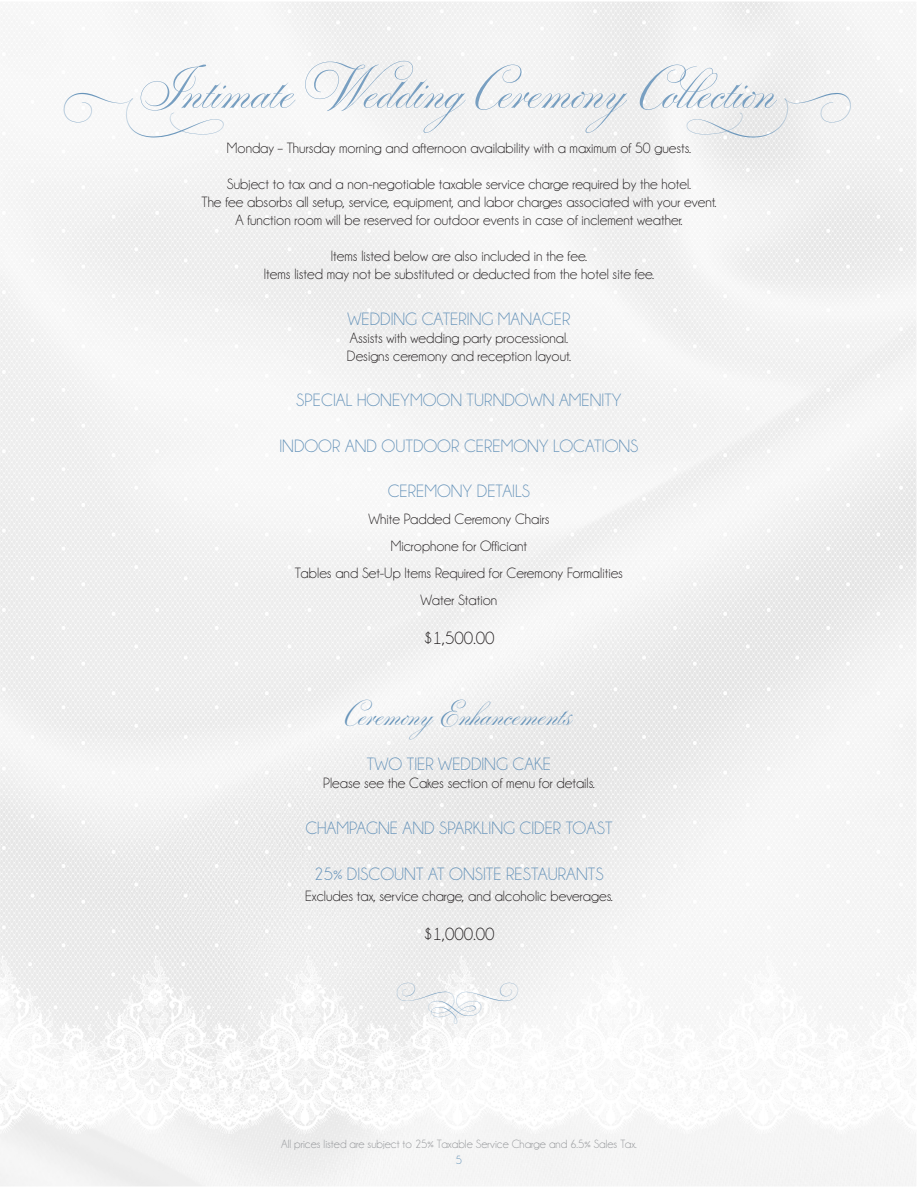
<style>
.page{position:relative;width:918px;height:1188px;background:#fff}
.page>*{position:absolute;margin:0;border:0;box-sizing:border-box;transform-origin:0 0}
.t1{font:72px "Parfumerie Script Old Style";color:#789fc1}
.t2{font:42px "Parfumerie Script Old Style";color:#6794ba}
.t3{font:18px "Champagne&Limousines";color:#6794ba}
.t4{font:18px "Champagne&Limousines";color:#231f20}
.t5{font:15px "Champagne&Limousines";color:#231f20}
.t6{font:12px "Champagne&Limousines";color:#939598}
.t7{font:12px "Champagne&Limousines";color:#6794b8}
</style>
<div class="page">
<div style="left:0;top:1134px;width:916px;height:52px;background:#f4f4f4"></div>
<img style="left:0;top:1px;width:917px;height:1133px">
<svg style="left:58px;top:93px;width:171px;height:44px"></svg>
<svg style="left:682px;top:93px;width:176px;height:44px"></svg>
<svg style="left:393px;top:983px;width:129px;height:41px"></svg>
<p class="t1" style="left:141px;top:41px;width:640px">Intimate Wedding Ceremony Collection</p>
<p class="t5" style="left:227px;top:140px;width:466px">Monday – Thursday morning and afternoon availability with a maximum of 50 guests.</p>
<p class="t5" style="left:227px;top:176px;width:466px">Subject to tax and a non-negotiable taxable service charge required by the hotel.</p>
<p class="t5" style="left:201px;top:194px;width:517px">The fee absorbs all setup, service, equipment, and labor charges associated with your event.</p>
<p class="t5" style="left:235px;top:212px;width:449px">A function room will be reserved for outdoor events in case of inclement weather.</p>
<p class="t5" style="left:331px;top:248px;width:258px">Items listed below are also included in the fee.</p>
<p class="t5" style="left:264px;top:266px;width:392px">Items listed may not be substituted or deducted from the hotel site fee.</p>
<p class="t3" style="left:348px;top:309px;width:225px">WEDDING CATERING MANAGER</p>
<p class="t5" style="left:350px;top:330px;width:220px">Assists with wedding party processional.</p>
<p class="t5" style="left:347px;top:348px;width:226px">Designs ceremony and reception layout.</p>
<p class="t3" style="left:296px;top:391px;width:327px">SPECIAL HONEYMOON TURNDOWN AMENITY</p>
<p class="t3" style="left:279px;top:437px;width:361px">INDOOR AND OUTDOOR CEREMONY LOCATIONS</p>
<p class="t3" style="left:388px;top:482px;width:144px">CEREMONY DETAILS</p>
<p class="t5" style="left:369px;top:512px;width:182px">White Padded Ceremony Chairs</p>
<p class="t5" style="left:391px;top:539px;width:138px">Microphone for Officiant</p>
<p class="t5" style="left:295px;top:566px;width:330px">Tables and Set-Up Items Required for Ceremony Formalities</p>
<p class="t5" style="left:421px;top:593px;width:78px">Water Station</p>
<p class="t4" style="left:423px;top:629px;width:73px">$1,500.00</p>
<p class="t2" style="left:345px;top:686px;width:229px">Ceremony Enhancements</p>
<p class="t3" style="left:367px;top:755px;width:186px">TWO TIER WEDDING CAKE</p>
<p class="t5" style="left:323px;top:776px;width:273px">Please see the Cakes section of menu for details.</p>
<p class="t3" style="left:305px;top:819px;width:309px">CHAMPAGNE AND SPARKLING CIDER TOAST</p>
<p class="t3" style="left:314px;top:864px;width:291px">25% DISCOUNT AT ONSITE RESTAURANTS</p>
<p class="t5" style="left:305px;top:888px;width:309px">Excludes tax, service charge, and alcoholic beverages.</p>
<p class="t4" style="left:423px;top:924px;width:73px">$1,000.00</p>
<p class="t6" style="left:281px;top:1138px;width:357px">All prices listed are subject to 25% Taxable Service Charge and 6.5% Sales Tax.</p>
<p class="t7" style="left:456px;top:1154px;width:8px">5</p>
</div>
